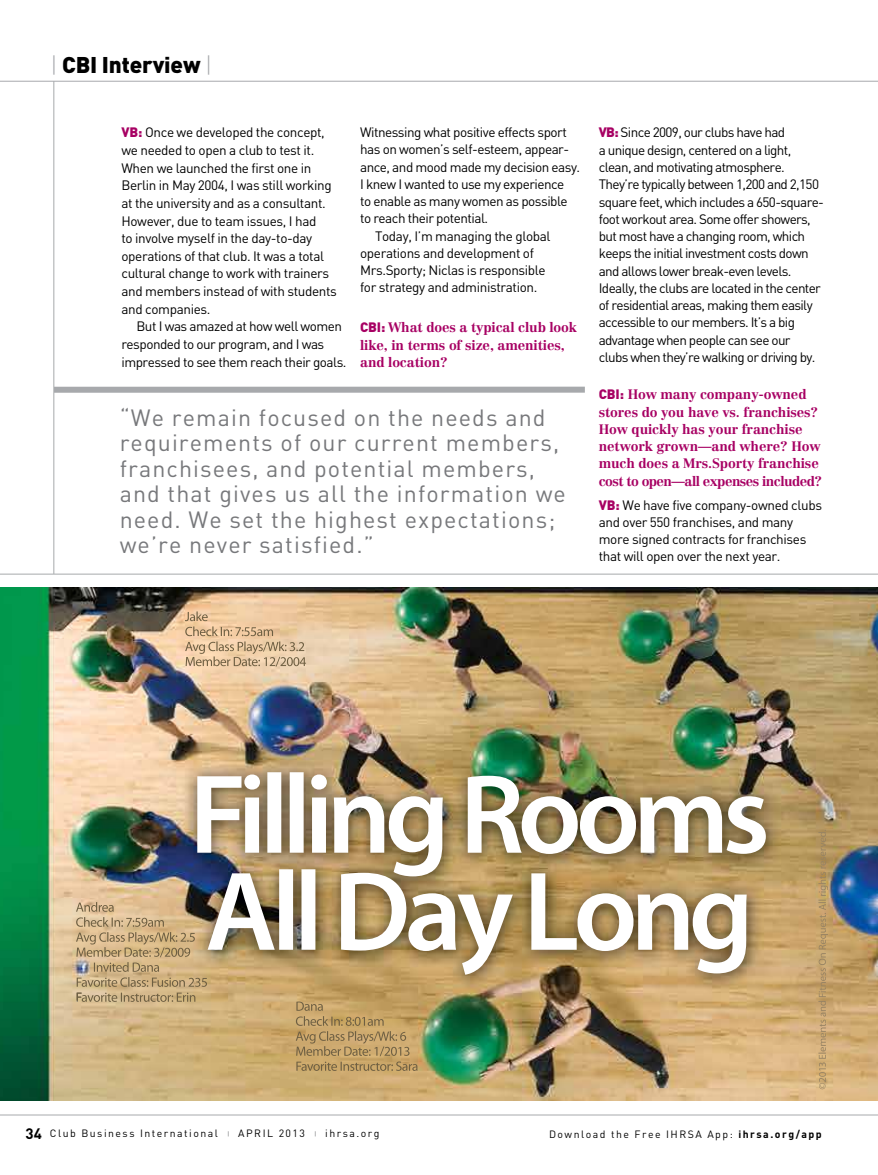
<style>
.page{position:relative;width:878px;height:1175px;background:#fff}
.page>*{position:absolute;margin:0;border:0;box-sizing:border-box;transform-origin:0 0}
.t1{font:23.25px/25.5px "DIN";letter-spacing:.05em;color:#77787b}
.t2{font:900 22.5px "DIN";letter-spacing:-.005em;color:#000}
.t3{font:13.5px/17.2px "DIN";letter-spacing:-.035em;color:#000}
.t4{font:700 13.5px/17.2px "Centennial";letter-spacing:-.01em;color:#a70063}
.t5{font:10.5px "DIN";letter-spacing:.14em;color:#000}
.s1{font-weight:300;color:#a7a9ac}
.s2{font-weight:900;color:#a70063}
.s3{font-family:"DIN";font-weight:900}
.s4{font-weight:700;font-size:15px}
.s5{font-size:6px;color:#58595b}
.s6{font-weight:700}
</style>
<div class="page">
<hr style="left:0;top:574px;width:878px;height:1px;background:#a7a9ac">
<hr style="left:0;top:1114px;width:878px;height:1px;background:#a7a9ac">
<hr style="left:0;top:81px;width:878px;height:1px;background:#a7a9ac">
<hr style="left:54px;top:81px;width:1px;height:493px;background:#a7a9ac">
<div style="left:54px;top:386px;width:531px;height:7px;background:#a7a9ac"></div>
<img style="left:0;top:587px;width:878px;height:513px">
<p class="t2" style="left:51px;top:50px;width:163px"><span class="s1">|</span> CBI Interview <span class="s1">|</span></p>
<p class="t3" style="left:121px;top:124px;width:205px"><span class="s2">VB:</span> Once we developed the concept,</p>
<p class="t3" style="left:121px;top:141px;width:194px">we needed to open a club to test it.</p>
<p class="t3" style="left:121px;top:159px;width:191px">When we launched the first one in</p>
<p class="t3" style="left:121px;top:176px;width:212px">Berlin in May 2004, I was still working</p>
<p class="t3" style="left:121px;top:194px;width:206px">at the university and as a consultant.</p>
<p class="t3" style="left:121px;top:212px;width:196px">However, due to team issues, I had</p>
<p class="t3" style="left:121px;top:229px;width:192px">to involve myself in the day-to-day</p>
<p class="t3" style="left:121px;top:247px;width:204px">operations of that club. It was a total</p>
<p class="t3" style="left:121px;top:265px;width:209px">cultural change to work with trainers</p>
<p class="t3" style="left:121px;top:282px;width:217px">and members instead of with students</p>
<p class="t3" style="left:121px;top:300px;width:91px">and companies.</p>
<p class="t3" style="left:136px;top:317px;width:207px">But I was amazed at how well women</p>
<p class="t3" style="left:121px;top:335px;width:204px">responded to our program, and I was</p>
<p class="t3" style="left:121px;top:353px;width:226px">impressed to see them reach their goals.</p>
<p class="t3" style="left:360px;top:123px;width:208px">Witnessing what positive effects sport</p>
<p class="t3" style="left:360px;top:141px;width:210px">has on women’s self-esteem, appear-</p>
<p class="t3" style="left:360px;top:158px;width:222px">ance, and mood made my decision easy.</p>
<p class="t3" style="left:360px;top:175px;width:206px">I knew I wanted to use my experience</p>
<p class="t3" style="left:360px;top:192px;width:209px">to enable as many women as possible</p>
<p class="t3" style="left:360px;top:210px;width:129px">to reach their potential.</p>
<p class="t3" style="left:375px;top:227px;width:177px">Today, I’m managing the global</p>
<p class="t3" style="left:360px;top:244px;width:175px">operations and development of</p>
<p class="t3" style="left:360px;top:261px;width:187px">Mrs.Sporty; Niclas is responsible</p>
<p class="t3" style="left:360px;top:279px;width:179px">for strategy and administration.</p>
<p class="t4" style="left:360px;top:319px;width:218px"><span class="s3">CBI:</span> What does a typical club look like, in terms of size, amenities, and location?</p>
<p class="t1" style="left:120px;top:404px;width:448px">“We remain focused on the needs and requirements of our current members, franchisees, and potential members, and that gives us all the information we need. We set the highest expectations; we’re never satisfied.”</p>
<p class="t3" style="left:598px;top:124px;width:227px"><span class="s2">VB:</span> Since 2009, our clubs have had<br>a unique design, centered on a light, clean, and motivating atmosphere.<br>They’re typically between 1,200 and 2,150 square feet, which includes a 650-square&shy;foot workout area. Some offer showers, but most have a changing room, which keeps the initial investment costs down and allows lower break-even levels.<br>Ideally, the clubs are located in the center of residential areas, making them easily accessible to our members. It’s a big advantage when people can see our<br>clubs when they’re walking or driving by.</p>
<p class="t4" style="left:598px;top:386px;width:225px"><span class="s3">CBI:</span> How many company-owned stores do you have vs. franchises?<br>How quickly has your franchise network grown—and where? How much does a Mrs.Sporty franchise cost to open—all expenses included?</p>
<p class="t3" style="left:598px;top:496px;width:225px"><span class="s2">VB:</span> We have five company-owned clubs and over 550 franchises, and many more signed contracts for franchises that will open over the next year.</p>
<p class="t5" style="left:26px;top:1126px;width:355px"><span class="s4">34</span> Club Business International <span class="s5">|</span> April 2013 <span class="s5">|</span> ihrsa.org</p>
<p class="t5" style="left:549px;top:1127px;width:274px">Download the Free IHRSA App: <span class="s6">ihrsa.org/app</span></p>
</div>
